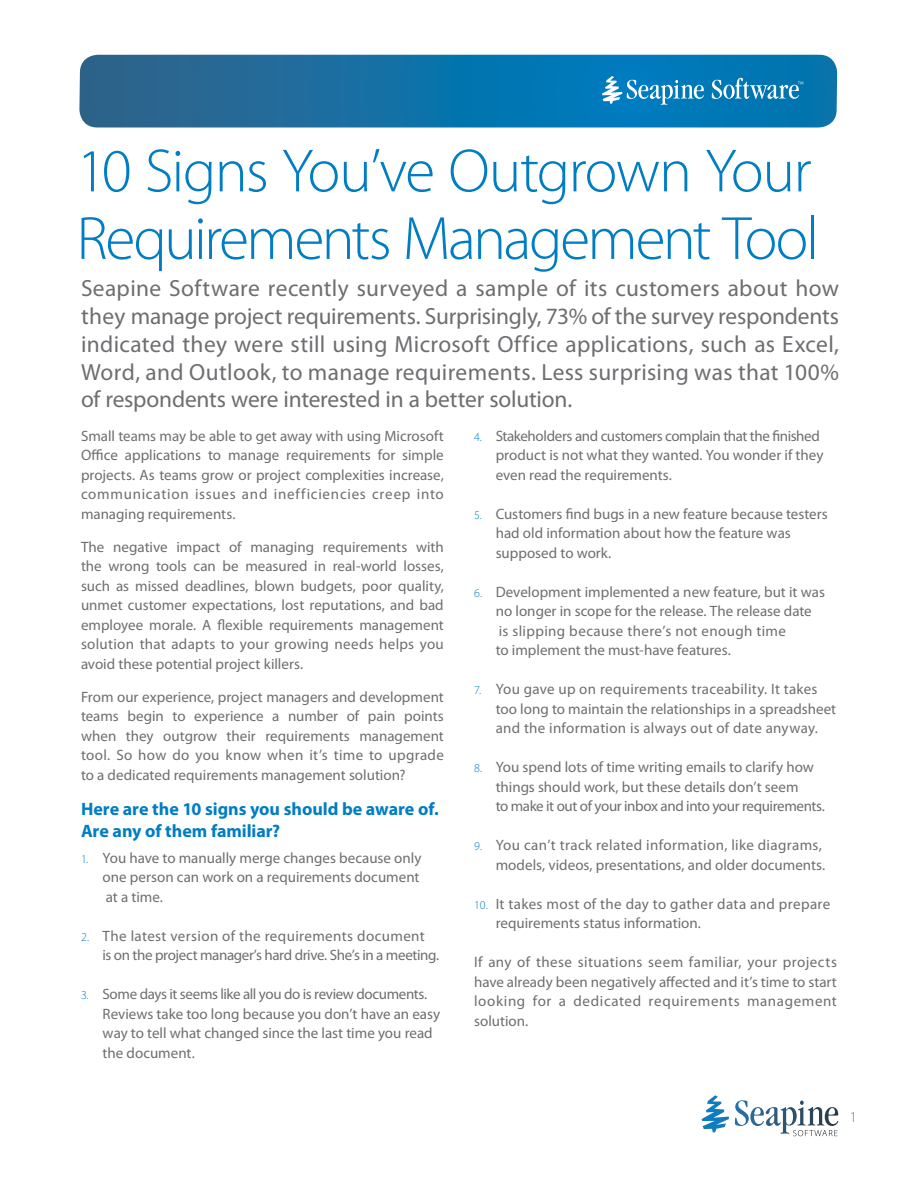
<style>
.page{position:relative;width:918px;height:1188px;background:#fff}
.page>*{position:absolute;margin:0;border:0;box-sizing:border-box;transform-origin:0 0}
.t1{font:300 61.5px/67.5px "Myriad Pro";letter-spacing:-.035em;color:#007dc3}
.t2{font:23.4px/27.9px "Myriad Pro";letter-spacing:-.01em;color:#6d6e71;text-align:justify}
.t3{font:700 18px/21.6px "Myriad Pro";letter-spacing:-.005em;color:#007dc3}
.t4{font:15px/19.5px "Myriad Pro";color:#6d6e71}
.t5{font:300 15px "Myriad Pro";color:#6d6e71}
.s1{font-weight:300;font-size:12px;color:#007dc3}
</style>
<div class="page">
<svg style="left:702px;top:1095px;width:27px;height:37px"></svg>
<svg style="left:735px;top:1100px;width:103px;height:36px"></svg>
<svg style="left:79px;top:55px;width:758px;height:73px;background:#1572a6"></svg>
<svg style="left:602px;top:76px;width:201px;height:29px;background:#3594c6"></svg>
<h1 class="t1" style="left:76px;top:137px;width:744px">10 Signs You’ve Outgrown Your<br>Requirements Management Tool</h1>
<p class="t2" style="left:81px;top:274px;width:760px">Seapine Software recently surveyed a sample of its customers about how they manage project requirements. Surprisingly, 73% of the survey respondents indicated they were still using Microsoft Office applications, such as Excel, Word, and Outlook, to manage requirements. Less surprising was that 100% of respondents were interested in a better solution.</p>
<p class="t4" style="left:496px;top:426px;width:329px;text-indent:-22px"><span class="s1">4.</span> Stakeholders and customers complain that the finished product is not what they wanted. You wonder if they even read the requirements.</p>
<p class="t4" style="left:496px;top:504px;width:334px;text-indent:-22px"><span class="s1">5.</span> Customers find bugs in a new feature because testers had old information about how the feature was supposed to work.</p>
<p class="t4" style="left:496px;top:582px;width:331px;text-indent:-22px"><span class="s1">6.</span> Development implemented a new feature, but it was no longer in scope for the release. The release date is slipping because there’s not enough time<br>to implement the must-have features.</p>
<p class="t4" style="left:496px;top:679px;width:342px;text-indent:-22px"><span class="s1">7.</span> You gave up on requirements traceability. It takes too long to maintain the relationships in a spreadsheet and the information is always out of date anyway.</p>
<p class="t4" style="left:496px;top:757px;width:331px;text-indent:-22px"><span class="s1">8.</span> You spend lots of time writing emails to clarify how things should work, but these details don’t seem<br>to make it out of your inbox and into your requirements.</p>
<p class="t4" style="left:474px;top:835px;width:353px;text-align:right"><span class="s1">9.</span> You can’t track related information, like diagrams, models, videos, presentations, and older documents.</p>
<p class="t4" style="left:496px;top:894px;width:336px;text-indent:-22px"><span class="s1">10.</span> It takes most of the day to gather data and prepare requirements status information.</p>
<p class="t4" style="left:474px;top:952px;width:364px;text-align:justify">If any of these situations seem familiar, your projects have already been negatively affected and it’s time to start looking for a dedicated requirements management solution.</p>
<p class="t4" style="left:81px;top:426px;width:364px;text-align:justify">Small teams may be able to get away with using Microsoft Office applications to manage requirements for simple projects. As teams grow or project complexities increase, communication issues and inefficiencies creep into managing requirements.</p>
<p class="t4" style="left:81px;top:537px;width:364px;text-align:justify">The negative impact of managing requirements with the wrong tools can be measured in real-world losses, such as missed deadlines, blown budgets, poor quality, unmet customer expectations, lost reputations, and bad employee morale. A flexible requirements management solution that adapts to your growing needs helps you avoid these potential project killers.</p>
<p class="t4" style="left:81px;top:687px;width:364px;text-align:justify">From our experience, project managers and development teams begin to experience a number of pain points when they outgrow their requirements management tool. So how do you know when it’s time to upgrade to a dedicated requirements management solution?</p>
<p class="t3" style="left:81px;top:797px;width:359px">Here are the 10 signs you should be aware of.<br>Are any of them familiar?</p>
<p class="t4" style="left:103px;top:848px;width:320px;text-indent:-22px"><span class="s1">1.</span> You have to manually merge changes because only one person can work on a requirements document at a time.</p>
<p class="t4" style="left:103px;top:926px;width:338px;text-indent:-22px"><span class="s1">2.</span> The latest version of the requirements document<br>is on the project manager’s hard drive. She’s in a meeting.</p>
<p class="t4" style="left:103px;top:984px;width:339px;text-indent:-22px"><span class="s1">3.</span> Some days it seems like all you do is review documents.<br>Reviews take too long because you don’t have an easy way to tell what changed since the last time you read the document.</p>
<p class="t5" style="left:850px;top:1108px;width:9px">1</p>
</div>
